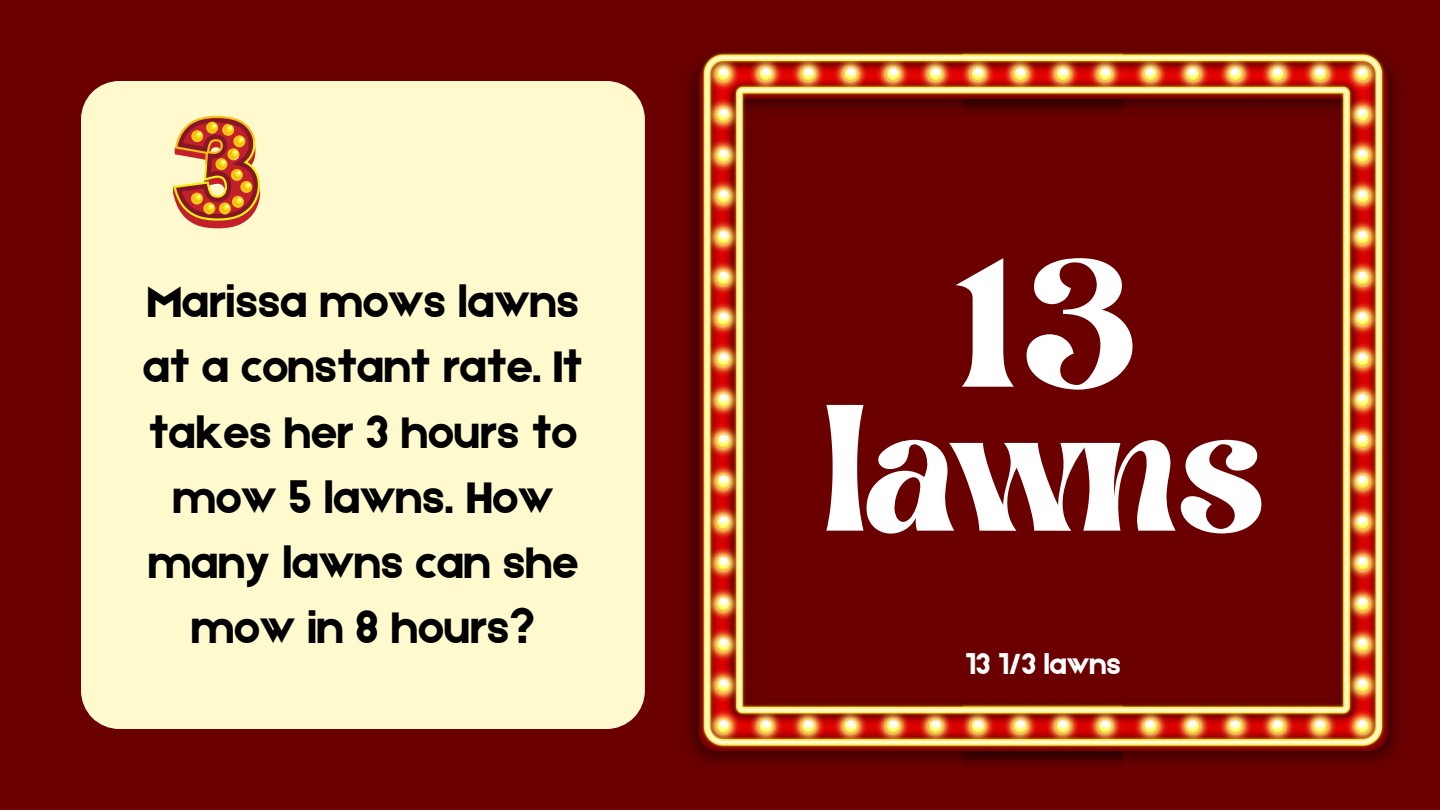
<style>
.page{position:relative;width:1440px;height:810px;background:#6a0000}
.page>*{position:absolute;margin:0;border:0;box-sizing:border-box;transform-origin:0 0}
.t1{font:144.6px/144px "Brasika Display";color:#fff;text-align:center}
.t2{font:47px/65.2px "Etna";color:#000;text-align:center}
.t3{font:30px "Etna";color:#fff}
</style>
<div class="page">
<img style="left:1123px;top:52px;width:274px;height:710px">
<img style="left:689px;top:52px;width:434px;height:712px">
<div style="left:81px;top:81px;width:564px;height:648px;background:#ffface"></div>
<svg style="left:173px;top:116px;width:87px;height:112px;background:#d1814e"></svg>
<p class="t2" style="left:143px;top:267px;width:441px">Marissa mows lawns at a constant rate. It takes her 3 hours to mow 5 lawns. How many lawns can she mow in 8 hours?</p>
<p class="t1" style="left:822px;top:260px;width:443px">13 lawns</p>
<p class="t3" style="left:965px;top:643px;width:157px">13 1/3 lawns</p>
</div>
